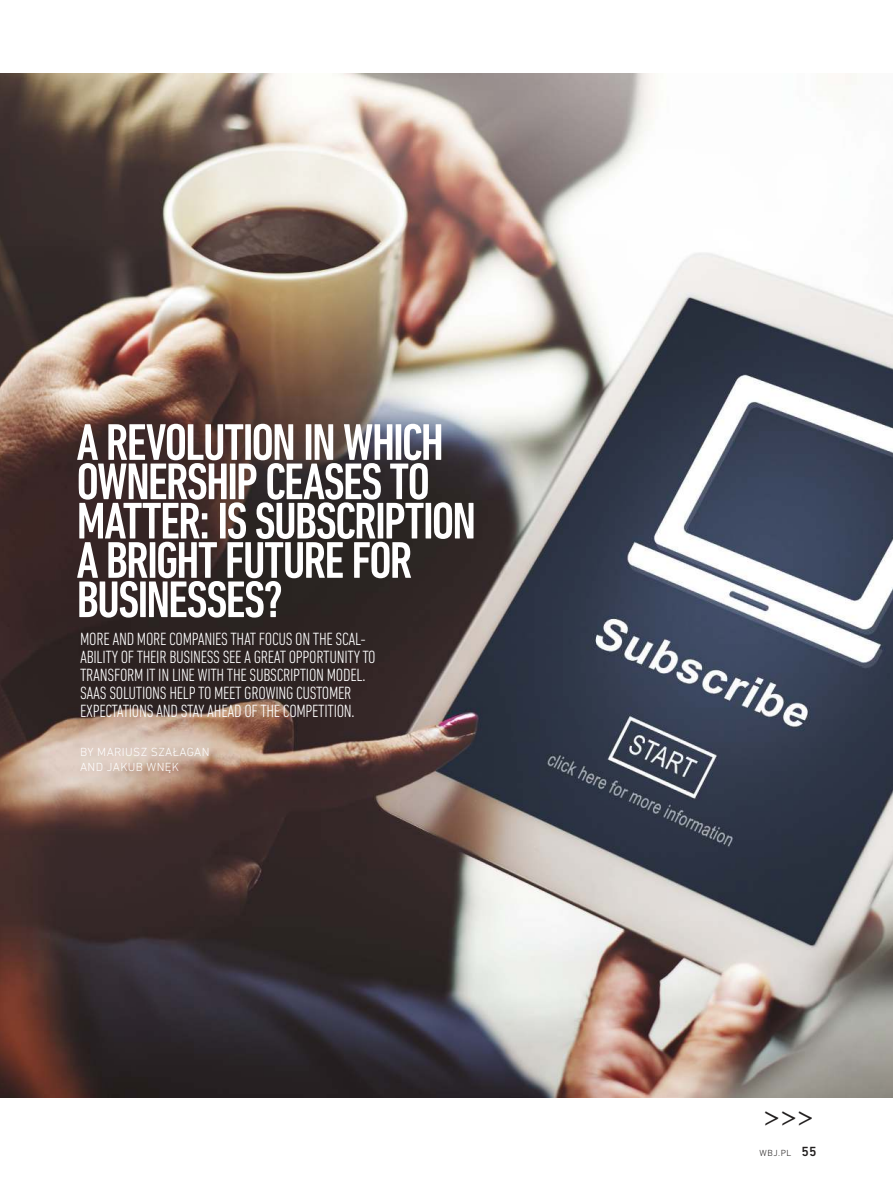
<style>
.page{position:relative;width:893px;height:1191px;background:#fff}
.page>*{position:absolute;margin:0;border:0;box-sizing:border-box;transform-origin:0 0}
.t1{font:500 condensed 52.35px/39.3px "DIN Next LT Pro";letter-spacing:-.035em;color:#fff}
.t2{font:31.5px "Arno Pro";color:#221f1f}
.t3{font:300 condensed 18px/18px "DIN Next LT Pro";letter-spacing:-.015em;color:#fff}
.t4{font:300 12px/15px "DIN Next LT Pro";letter-spacing:.03em;color:#fff}
.t5{font:300 9px "DIN Next LT Pro";color:#221f1f}
.s1{font-weight:500;font-size:13.5px}
</style>
<div class="page">
<img style="left:0;top:74px;width:893px;height:1023px">
<h1 class="t1" style="left:77px;top:425px;width:401px">A REVOLUTION IN WHICH<br>OWNERSHIP CEASES TO<br>MATTER: IS SUBSCRIPTION<br>A BRIGHT FUTURE FOR<br>BUSINESSES?</h1>
<p class="t3" style="left:80px;top:630px;width:297px">MORE AND MORE COMPANIES THAT FOCUS ON THE SCAL-ABILITY OF THEIR BUSINESS SEE A GREAT OPPORTUNITY TO TRANSFORM IT IN LINE WITH THE SUBSCRIPTION MODEL.<br>SAAS SOLUTIONS HELP TO MEET GROWING CUSTOMER EXPECTATIONS AND STAY AHEAD OF THE COMPETITION.</p>
<p class="t4" style="left:80px;top:745px;width:131px">BY MARIUSZ SZAŁAGAN<br>AND JAKUB WNĘK</p>
<h2 class="t2" style="left:763px;top:1097px;width:53px">&gt;&gt;&gt;</h2>
<p class="t5" style="left:760px;top:1149px;width:58px">WBJ.PL <span class="s1">55</span></p>
</div>
